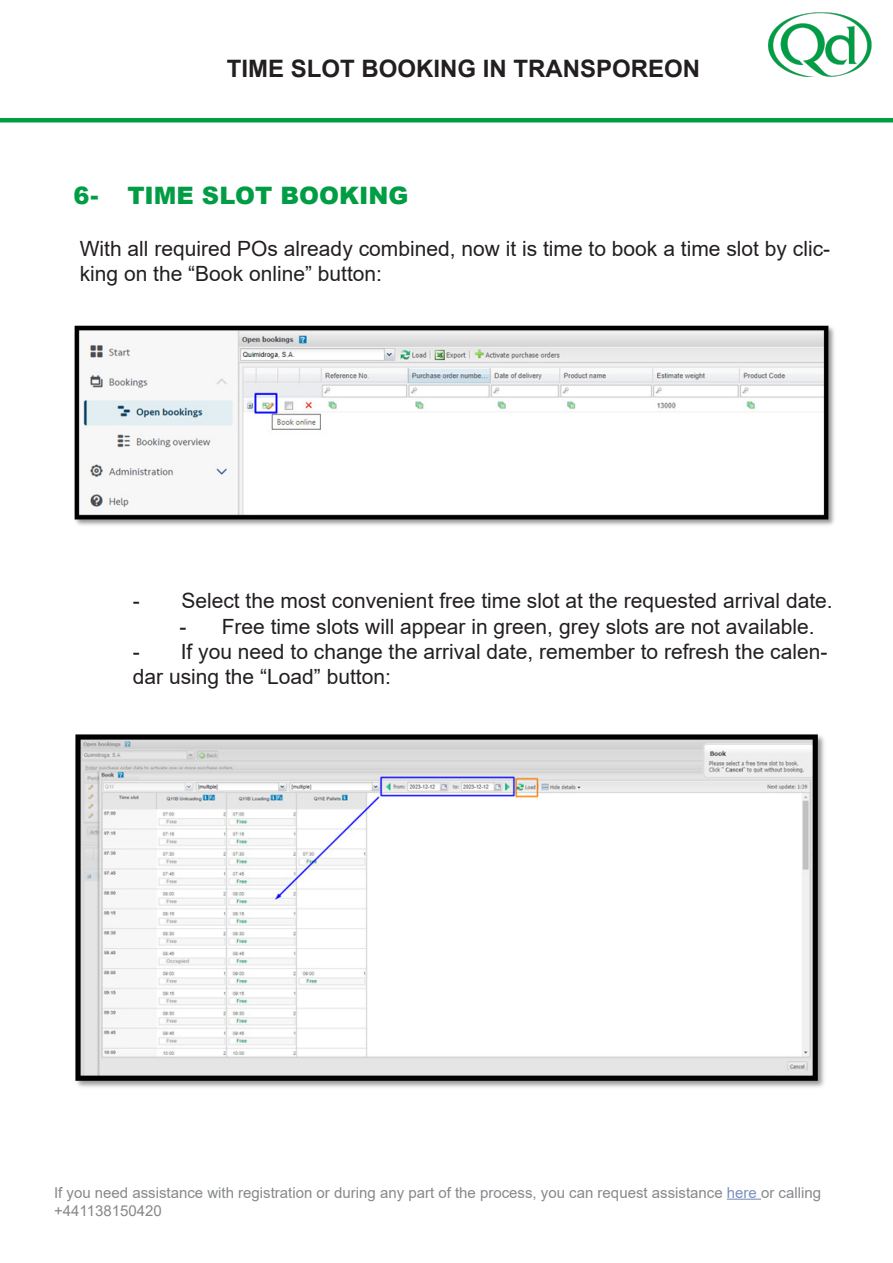
<style>
.page{position:relative;width:893px;height:1263px;background:#fff}
.page>*{position:absolute;margin:0;border:0;box-sizing:border-box;transform-origin:0 0}
.t1{font:700 24px "Arial";color:#231f20}
.t2{font:900 24px "Arial";color:#009d45}
.t3{font:21px/25.2px "Arial";color:#231f20}
.t4{font:15px/18px "Arial";color:#86888b}
.s1{color:#7990c0}
</style>
<div class="page">
<img style="left:769px;top:13px;width:103px;height:64px">
<hr style="left:0;top:118px;width:893px;height:4px;background:#009d45">
<hr style="left:727px;top:1198px;width:34px;height:2px;background:#7990c0">
<img style="left:74px;top:325px;width:761px;height:201px">
<img style="left:75px;top:734px;width:749px;height:353px">
<p class="t1" style="left:227px;top:52px;width:475px">TIME SLOT BOOKING IN TRANSPOREON</p>
<p class="t2" style="left:73px;top:178px;width:336px">6- TIME SLOT BOOKING</p>
<p class="t3" style="left:80px;top:235px;width:752px">With all required POs already combined, now it is time to book a time slot by clic&shy;king on the “Book online” button:</p>
<p class="t3" style="left:133px;top:588px;width:701px">- Select the most convenient free time slot at the requested arrival date.</p>
<p class="t3" style="left:180px;top:614px;width:636px">- Free time slots will appear in green, grey slots are not available.</p>
<p class="t3" style="left:133px;top:639px;width:696px">- If you need to change the arrival date, remember to refresh the calen&shy;dar using the “Load” button:</p>
<p class="t4" style="left:54px;top:1183px;width:769px">If you need assistance with registration or during any part of the process, you can request assistance <span class="s1">here</span> or calling +441138150420</p>
</div>
